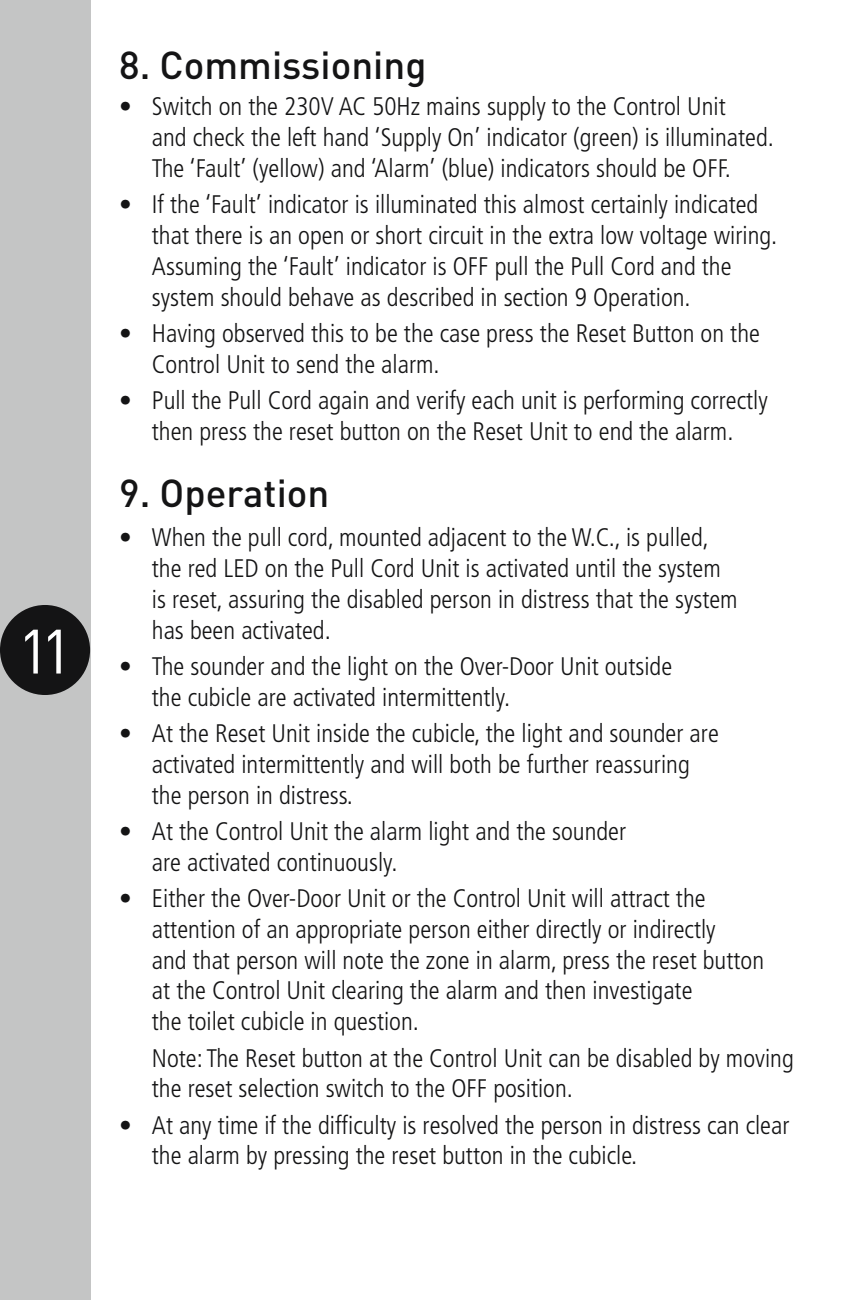
<style>
.page{position:relative;width:844px;height:1300px;background:#fff}
.page>*{position:absolute;margin:0;border:0;box-sizing:border-box;transform-origin:0 0}
.t1{font:61.6px "DINOT";color:#fff}
.t2{font:500 38.5px "DINOT";color:#141415}
.t3{font:300 condensed 25.55px/30.8px "Frutiger LT";color:#141415}
</style>
<div class="page">
<div style="left:0;top:0;width:90px;height:1300px;background:#c4c5c5"></div>
<hr style="left:843px;top:0;width:1px;height:1300px;background:#c4c5c5">
<div style="left:0;top:605px;width:90px;height:90px;background:#141415;border-radius:50%"></div>
<svg style="left:843px;top:605px;width:1px;height:90px"></svg>
<h1 class="t1" style="left:17px;top:613px;width:57px">11</h1>
<h2 class="t2" style="left:119px;top:41px;width:309px">8. Commissioning</h2>
<p class="t3" style="left:152px;top:91px;width:623px;text-indent:-33px">• Switch on the 230V AC 50Hz mains supply to the Control Unit<br>and check the left hand ‘Supply On’ indicator (green) is illuminated.<br>The ‘Fault’ (yellow) and ‘Alarm’ (blue) indicators should be OFF.</p>
<p class="t3" style="left:152px;top:189px;width:626px;text-indent:-33px">• If the ‘Fault’ indicator is illuminated this almost certainly indicated that there is an open or short circuit in the extra low voltage wiring.<br>Assuming the ‘Fault’ indicator is OFF pull the Pull Cord and the system should behave as described in section 9 Operation.</p>
<p class="t3" style="left:152px;top:318px;width:609px;text-indent:-33px">• Having observed this to be the case press the Reset Button on the<br>Control Unit to send the alarm.</p>
<p class="t3" style="left:119px;top:385px;width:650px;text-align:center">• Pull the Pull Cord again and verify each unit is performing correctly then press the reset button on the Reset Unit to end the alarm.</p>
<h2 class="t2" style="left:119px;top:469px;width:212px">9. Operation</h2>
<p class="t3" style="left:152px;top:522px;width:587px;text-indent:-33px">• When the pull cord, mounted adjacent to the W.C., is pulled, the red LED on the Pull Cord Unit is activated until the system is reset, assuring the disabled person in distress that the system has been activated.</p>
<p class="t3" style="left:152px;top:651px;width:521px;text-indent:-33px">• The sounder and the light on the Over-Door Unit outside the cubicle are activated intermittently.</p>
<p class="t3" style="left:152px;top:718px;width:568px;text-indent:-33px">• At the Reset Unit inside the cubicle, the light and sounder are activated intermittently and will both be further reassuring the person in distress.</p>
<p class="t3" style="left:152px;top:816px;width:475px;text-indent:-33px">• At the Control Unit the alarm light and the sounder are activated continuously.</p>
<p class="t3" style="left:152px;top:883px;width:613px;text-indent:-33px">• Either the Over-Door Unit or the Control Unit will attract the attention of an appropriate person either directly or indirectly<br>and that person will note the zone in alarm, press the reset button at the Control Unit clearing the alarm and then investigate<br>the toilet cubicle in question.</p>
<p class="t3" style="left:152px;top:1042px;width:643px">Note: The Reset button at the Control Unit can be disabled by moving the reset selection switch to the OFF position.</p>
<p class="t3" style="left:152px;top:1109px;width:639px;text-indent:-33px">• At any time if the difficulty is resolved the person in distress can clear the alarm by pressing the reset button in the cubicle.</p>
</div>
